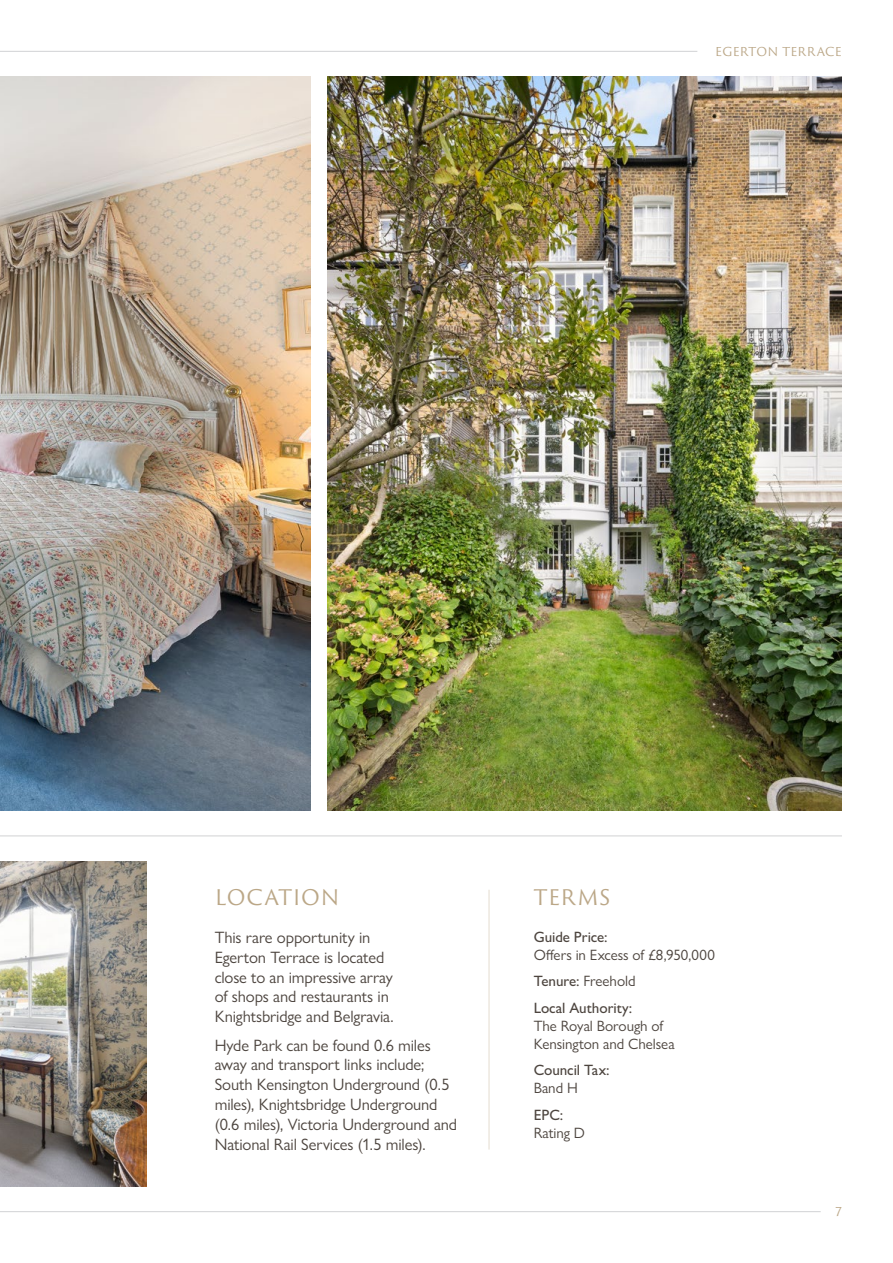
<style>
.page{position:relative;width:893px;height:1263px;background:#fff}
.page>*{position:absolute;margin:0;border:0;box-sizing:border-box;transform-origin:0 0}
.t1{font:21px "Trajan Sans Pro";letter-spacing:.03em;color:#bba787}
.t2{font:16.5px/19.8px "Gill Sans Nova";letter-spacing:-.01em;color:#4d453f}
.t3{font:15px/26.5px "Gill Sans Nova";letter-spacing:-.005em;color:#4d453f}
.t4{font:500 15px "Gill Sans Nova";letter-spacing:-.005em;color:#4d453f}
.t5{font:12px "Trajan Sans Pro";letter-spacing:.015em;color:#bba787}
.s1{font-weight:500}
</style>
<div class="page">
<hr style="left:0;top:1211px;width:821px;height:1px;background:#d1d2d4">
<hr style="left:0;top:51px;width:697px;height:1px;background:#d1d2d4">
<hr style="left:0;top:836px;width:842px;height:1px;background:#d1d2d4">
<img style="left:0;top:861px;width:147px;height:325px">
<img style="left:0;top:77px;width:310px;height:734px">
<img style="left:327px;top:77px;width:515px;height:734px">
<hr style="left:489px;top:890px;width:1px;height:259px;background:#e4dccf">
<p class="t5" style="left:715px;top:43px;width:128px">EGERTON TERRACE</p>
<p class="t1" style="left:215px;top:883px;width:127px">LOCATION</p>
<p class="t2" style="left:215px;top:927px;width:180px">This rare opportunity in<br>Egerton Terrace is located close to an impressive array of shops and restaurants in<br>Knightsbridge and Belgravia.</p>
<p class="t2" style="left:215px;top:1035px;width:244px">Hyde Park can be found 0.6 miles away and transport links include; South Kensington Underground (0.5 miles), Knightsbridge Underground (0.6 miles), Victoria Underground and National Rail Services (1.5 miles).</p>
<p class="t1" style="left:534px;top:883px;width:78px">TERMS</p>
<p class="t4" style="left:534px;top:928px;width:76px">Guide Price:</p>
<p class="t3" style="left:534px;top:941px;width:183px">Offers in Excess of £8,950,000<br><span class="s1">Tenure:</span> Freehold<br><span class="s1">Local Authority:</span></p>
<p class="t3" style="left:534px;top:1017px;width:143px;line-height:18px">The Royal Borough of<br>Kensington and Chelsea</p>
<p class="t4" style="left:534px;top:1061px;width:78px">Council Tax:</p>
<p class="t3" style="left:534px;top:1075px;width:46px">Band H</p>
<p class="t4" style="left:534px;top:1106px;width:31px">EPC:</p>
<p class="t3" style="left:534px;top:1119px;width:53px">Rating D</p>
<p class="t5" style="left:836px;top:1203px;width:8px">7</p>
</div>
